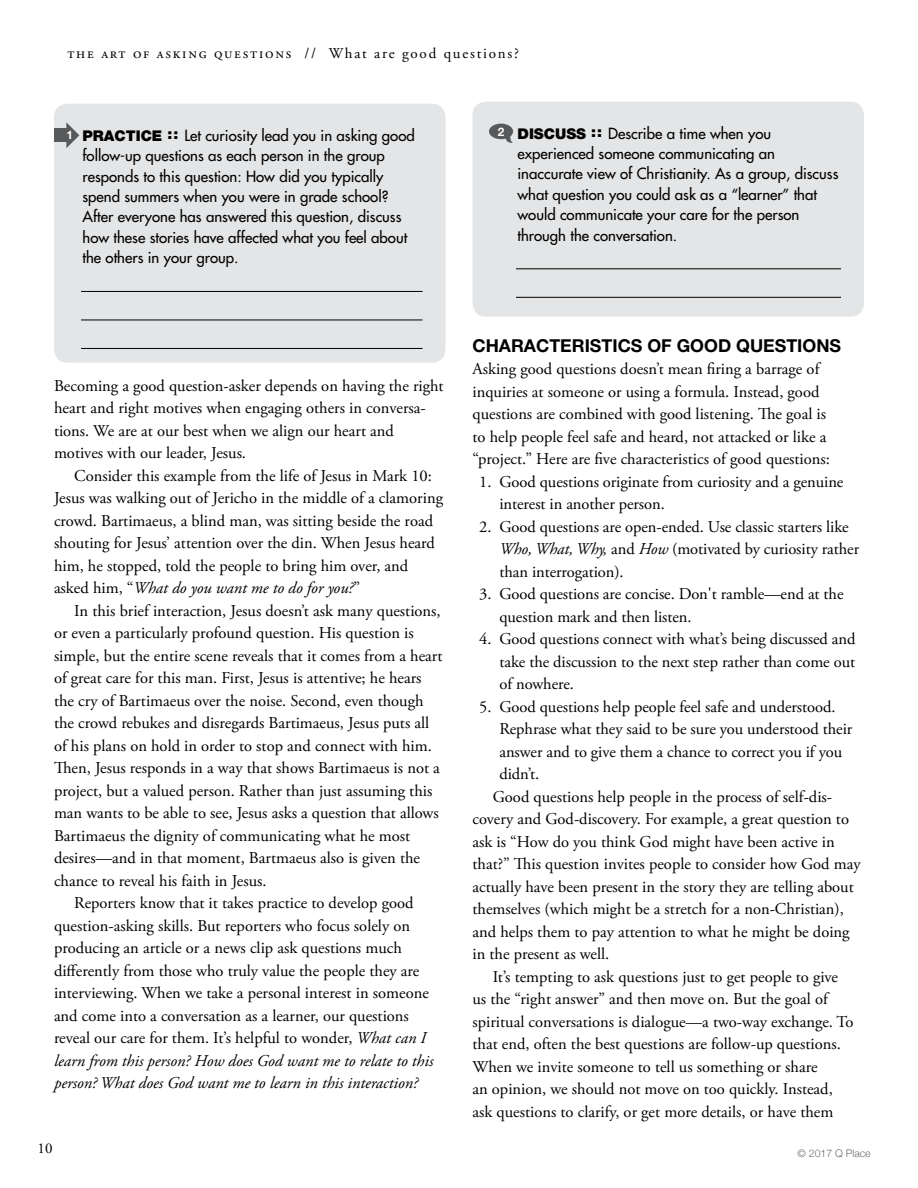
<style>
.page{position:relative;width:918px;height:1188px;background:#fff}
.page>*{position:absolute;margin:0;border:0;box-sizing:border-box;transform-origin:0 0}
.t1{font:700 17.85px "Helvetica Neue";color:#000}
.t2{font:16.5px/22.5px "Adobe Garamond Pro";color:#000}
.t3{font:italic 16.5px "Adobe Garamond Pro";color:#000}
.t4{font:15px/20.4px "Futura";color:#000}
.t5{font:15px "Adobe Garamond Pro";letter-spacing:.12em;color:#000}
.t6{font:300 10.5px "Helvetica Neue";color:#6d6e71}
.s1{font-family:"Helvetica Neue";font-weight:700;font-size:11.85px;color:#fff}
.s2{font-family:"Helvetica Neue";font-weight:900;font-size:14.85px}
.s3{font-style:italic}
</style>
<div class="page">
<div style="left:54px;top:104px;width:392px;height:259px;background:#e4e5e6;border-radius:14px"></div>
<hr style="left:81px;top:291px;width:342px;height:1px;background:#000">
<hr style="left:81px;top:320px;width:342px;height:1px;background:#000">
<hr style="left:81px;top:348px;width:342px;height:1px;background:#000">
<div style="left:54px;top:129px;width:15px;height:13px;background:#58595b"></div>
<svg style="left:66px;top:122px;width:13px;height:26px"></svg>
<div style="left:472px;top:102px;width:392px;height:215px;background:#e4e5e6;border-radius:14px"></div>
<hr style="left:516px;top:269px;width:325px;height:1px;background:#000">
<hr style="left:516px;top:297px;width:325px;height:1px;background:#000">
<svg style="left:489px;top:124px;width:24px;height:19px"></svg>
<p class="t5" style="left:68px;top:44px;width:453px">the art of asking questions // What are good questions?</p>
<p class="t4" style="left:83px;top:125px;width:334px;text-indent:-16px"><span class="s1">1</span> <span class="s2">PRACTICE ::</span> Let curiosity lead you in asking good follow-up questions as each person in the group responds to this question: How did you typically spend summers when you were in grade school?<br>After everyone has answered this question, discuss how these stories have affected what you feel about the others in your group.</p>
<p class="t4" style="left:517px;top:123px;width:322px;text-indent:-20px"><span class="s1">2</span> <span class="s2">DISCUSS ::</span> Describe a time when you experienced someone communicating an inaccurate view of Christianity. As a group, discuss what question you could ask as a “learner” that would communicate your care for the person through the conversation.</p>
<p class="t2" style="left:54px;top:375px;width:391px">Becoming a good question-asker depends on having the right heart and right motives when engaging others in conversa&shy;tions. We are at our best when we align our heart and motives with our leader, Jesus.</p>
<p class="t2" style="left:54px;top:465px;width:391px;text-indent:20px">Consider this example from the life of Jesus in Mark 10:<br>Jesus was walking out of Jericho in the middle of a clamoring crowd. Bartimaeus, a blind man, was sitting beside the road shouting for Jesus’ attention over the din. When Jesus heard him, he stopped, told the people to bring him over, and asked him, “<span class="s3">What do you want me to do for you?</span>”</p>
<p class="t2" style="left:74px;top:600px;width:368px">In this brief interaction, Jesus doesn’t ask many questions,</p>
<p class="t2" style="left:54px;top:622px;width:361px">or even a particularly profound question. His question is</p>
<p class="t2" style="left:54px;top:645px;width:390px">simple, but the entire scene reveals that it comes from a heart</p>
<p class="t2" style="left:54px;top:667px;width:369px">of great care for this man. First, Jesus is attentive; he hears</p>
<p class="t2" style="left:54px;top:690px;width:371px">the cry of Bartimaeus over the noise. Second, even though</p>
<p class="t2" style="left:54px;top:712px;width:377px">the crowd rebukes and disregards Bartimaeus, Jesus puts all</p>
<p class="t2" style="left:54px;top:735px;width:379px">of his plans on hold in order to stop and connect with him.</p>
<p class="t2" style="left:54px;top:757px;width:388px">Then, Jesus responds in a way that shows Bartimaeus is not a</p>
<p class="t2" style="left:54px;top:780px;width:380px">project, but a valued person. Rather than just assuming this</p>
<p class="t2" style="left:54px;top:802px;width:386px">man wants to be able to see, Jesus asks a question that allows</p>
<p class="t2" style="left:54px;top:825px;width:358px">Bartimaeus the dignity of communicating what he most</p>
<p class="t2" style="left:54px;top:847px;width:368px">desires—and in that moment, Bartmaeus also is given the</p>
<p class="t2" style="left:54px;top:870px;width:214px">chance to reveal his faith in Jesus.</p>
<p class="t2" style="left:74px;top:892px;width:341px">Reporters know that it takes practice to develop good</p>
<p class="t2" style="left:54px;top:915px;width:358px">question-asking skills. But reporters who focus solely on</p>
<p class="t2" style="left:54px;top:937px;width:349px">producing an article or a news clip ask questions much</p>
<p class="t2" style="left:54px;top:960px;width:367px">differently from those who truly value the people they are</p>
<p class="t2" style="left:54px;top:982px;width:376px">interviewing. When we take a personal interest in someone</p>
<p class="t2" style="left:54px;top:1005px;width:356px">and come into a conversation as a learner, our questions</p>
<p class="t2" style="left:54px;top:1027px;width:374px">reveal our care for them. It’s helpful to wonder, <span class="s3">What can I</span></p>
<p class="t3" style="left:54px;top:1051px;width:381px">learn from this person? How does God want me to relate to this</p>
<p class="t3" style="left:54px;top:1073px;width:366px">person? What does God want me to learn in this interaction?</p>
<p class="t1" style="left:472px;top:334px;width:370px">CHARACTERISTICS OF GOOD QUESTIONS</p>
<p class="t2" style="left:472px;top:358px;width:359px">Asking good questions doesn’t mean firing a barrage of inquiries at someone or using a formula. Instead, good questions are combined with good listening. The goal is to help people feel safe and heard, not attacked or like a “project.” Here are five characteristics of good questions:</p>
<p class="t2" style="left:499px;top:471px;width:345px;text-indent:-20px">1. Good questions originate from curiosity and a genuine interest in another person.</p>
<p class="t2" style="left:499px;top:516px;width:361px;text-indent:-20px">2. Good questions are open-ended. Use classic starters like<br><span class="s3">Who, What, Why,</span> and <span class="s3">How</span> (motivated by curiosity rather than interrogation).</p>
<p class="t2" style="left:499px;top:583px;width:346px;text-indent:-20px">3. Good questions are concise. Don't ramble—end at the question mark and then listen.</p>
<p class="t2" style="left:499px;top:628px;width:357px;text-align:justify;text-indent:-20px">4. Good questions connect with what’s being discussed and take the discussion to the next step rather than come out of nowhere.</p>
<p class="t2" style="left:479px;top:696px;width:358px">5. Good questions help people feel safe and understood.</p>
<p class="t2" style="left:499px;top:718px;width:354px">Rephrase what they said to be sure you understood their</p>
<p class="t2" style="left:499px;top:741px;width:344px">answer and to give them a chance to correct you if you</p>
<p class="t2" style="left:499px;top:763px;width:41px">didn’t.</p>
<p class="t2" style="left:493px;top:786px;width:341px">Good questions help people in the process of self-dis-</p>
<p class="t2" style="left:472px;top:808px;width:378px">covery and God-discovery. For example, a great question to</p>
<p class="t2" style="left:472px;top:831px;width:364px">ask is “How do you think God might have been active in</p>
<p class="t2" style="left:472px;top:853px;width:390px">that?” This question invites people to consider how God may</p>
<p class="t2" style="left:472px;top:876px;width:383px">actually have been present in the story they are telling about</p>
<p class="t2" style="left:472px;top:898px;width:373px">themselves (which might be a stretch for a non-Christian),</p>
<p class="t2" style="left:472px;top:921px;width:379px">and helps them to pay attention to what he might be doing</p>
<p class="t2" style="left:472px;top:943px;width:138px">in the present as well.</p>
<p class="t2" style="left:493px;top:966px;width:347px">It’s tempting to ask questions just to get people to give</p>
<p class="t2" style="left:472px;top:988px;width:359px">us the “right answer” and then move on. But the goal of</p>
<p class="t2" style="left:472px;top:1011px;width:382px">spiritual conversations is dialogue—a two-way exchange. To</p>
<p class="t2" style="left:472px;top:1033px;width:370px">that end, often the best questions are follow-up questions.</p>
<p class="t2" style="left:472px;top:1056px;width:347px">When we invite someone to tell us something or share</p>
<p class="t2" style="left:472px;top:1078px;width:362px">an opinion, we should not move on too quickly. Instead,</p>
<p class="t2" style="left:472px;top:1101px;width:362px">ask questions to clarify, or get more details, or have them</p>
<p class="t5" style="left:38px;top:1139px;width:16px">10</p>
<p class="t6" style="left:798px;top:1145px;width:75px">© 2017 Q Place</p>
</div>
